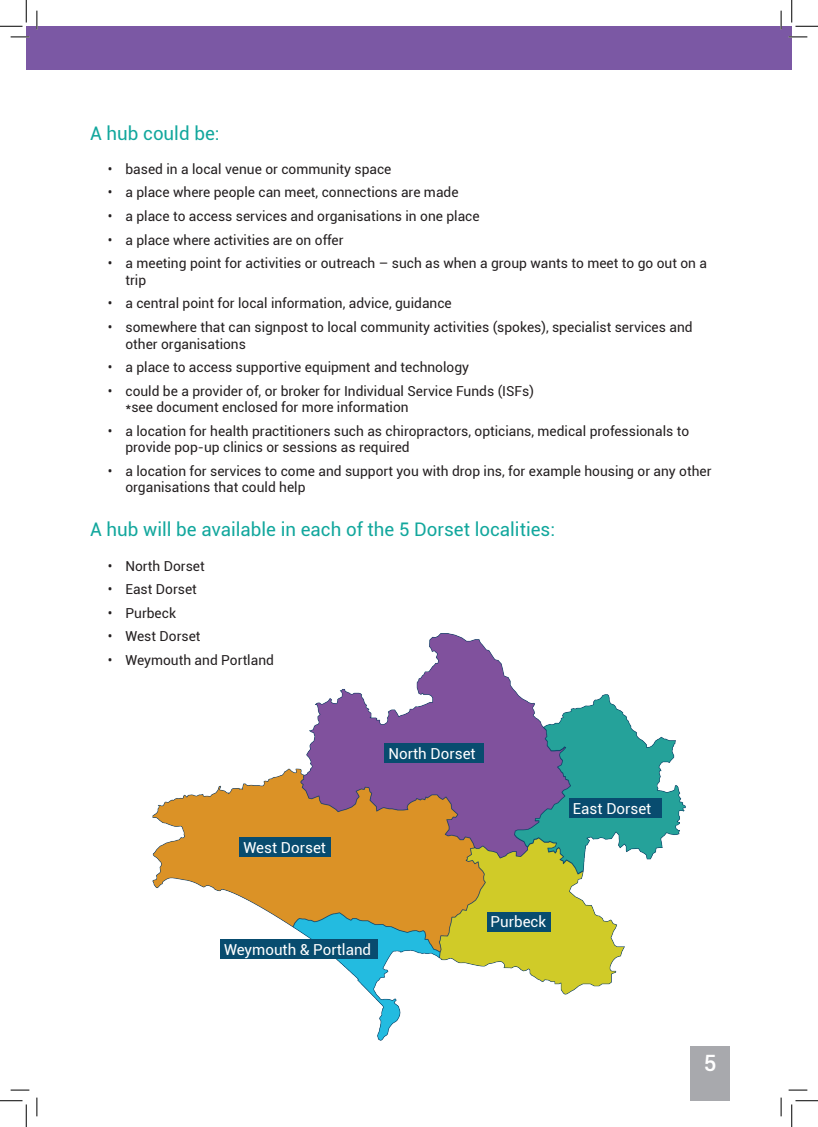
<style>
.page{position:relative;width:818px;height:1127px;background:#fff}
.page>*{position:absolute;margin:0;border:0;box-sizing:border-box;transform-origin:0 0}
.t1{font:500 22.5px "Roboto";color:#fff}
.t2{font:18.75px "Roboto";color:#12a79d}
.t3{font:15.12px "Roboto";color:#fff}
.t4{font:13.75px/16.5px "Roboto";color:#231f20}
</style>
<div class="page">
<div style="left:26px;top:26px;width:755px;height:44px;background:#7b58a4"></div>
<div style="left:691px;top:1045px;width:39px;height:55px;background:#a8a9ad"></div>
<img style="left:152px;top:633px;width:534px;height:407px">
<div style="left:385px;top:743px;width:99px;height:20px;background:#084c6f"></div>
<div style="left:569px;top:797px;width:92px;height:20px;background:#084c6f"></div>
<div style="left:487px;top:911px;width:64px;height:20px;background:#084c6f"></div>
<div style="left:240px;top:837px;width:91px;height:20px;background:#084c6f"></div>
<div style="left:220px;top:938px;width:157px;height:20px;background:#084c6f"></div>
<svg style="left:11px;top:36px;width:18px;height:2px"></svg>
<svg style="left:788px;top:36px;width:19px;height:2px"></svg>
<svg style="left:11px;top:1089px;width:18px;height:1px"></svg>
<svg style="left:788px;top:1089px;width:19px;height:1px"></svg>
<svg style="left:36px;top:11px;width:2px;height:18px"></svg>
<svg style="left:36px;top:1097px;width:2px;height:18px"></svg>
<svg style="left:780px;top:11px;width:2px;height:18px"></svg>
<svg style="left:780px;top:1097px;width:2px;height:18px"></svg>
<svg style="left:0;top:0;width:27px;height:27px"></svg>
<svg style="left:0;top:1100px;width:27px;height:26px"></svg>
<svg style="left:791px;top:0;width:27px;height:27px"></svg>
<svg style="left:791px;top:1100px;width:27px;height:26px"></svg>
<h2 class="t2" style="left:90px;top:120px;width:131px">A hub could be:</h2>
<p class="t4" style="left:108px;top:160px;width:285px">• based in a local venue or community space</p>
<p class="t4" style="left:108px;top:184px;width:352px">• a place where people can meet, connections are made</p>
<p class="t4" style="left:108px;top:207px;width:373px">• a place to access services and organisations in one place</p>
<p class="t4" style="left:108px;top:231px;width:237px">• a place where activities are on offer</p>
<p class="t4" style="left:125px;top:254px;width:583px;text-indent:-18px">• a meeting point for activities or outreach – such as when a group wants to meet to go out on a trip</p>
<p class="t4" style="left:108px;top:295px;width:345px">• a central point for local information, advice, guidance</p>
<p class="t4" style="left:125px;top:318px;width:569px;text-indent:-18px">• somewhere that can signpost to local community activities (spokes), specialist services and other organisations</p>
<p class="t4" style="left:108px;top:358px;width:363px">• a place to access supportive equipment and technology</p>
<p class="t4" style="left:125px;top:382px;width:410px;text-indent:-18px">• could be a provider of, or broker for Individual Service Funds (ISFs) *see document enclosed for more information</p>
<p class="t4" style="left:125px;top:422px;width:565px;text-indent:-18px">• a location for health practitioners such as chiropractors, opticians, medical professionals to provide pop-up clinics or sessions as required</p>
<p class="t4" style="left:125px;top:462px;width:588px;text-indent:-18px">• a location for services to come and support you with drop ins, for example housing or any other organisations that could help</p>
<h2 class="t2" style="left:90px;top:516px;width:466px">A hub will be available in each of the 5 Dorset localities:</h2>
<p class="t4" style="left:108px;top:556px;width:98px">• North Dorset</p>
<p class="t4" style="left:108px;top:580px;width:91px">• East Dorset</p>
<p class="t4" style="left:108px;top:604px;width:70px">• Purbeck</p>
<p class="t4" style="left:108px;top:627px;width:94px">• West Dorset</p>
<p class="t4" style="left:108px;top:651px;width:168px">• Weymouth and Portland</p>
<p class="t3" style="left:388px;top:742px;width:89px">North Dorset</p>
<p class="t3" style="left:243px;top:836px;width:84px">West Dorset</p>
<p class="t3" style="left:224px;top:938px;width:149px">Weymouth &amp; Portland</p>
<p class="t3" style="left:491px;top:911px;width:57px">Purbeck</p>
<p class="t3" style="left:573px;top:797px;width:80px">East Dorset</p>
<h1 class="t1" style="left:704px;top:1047px;width:14px">5</h1>
</div>
